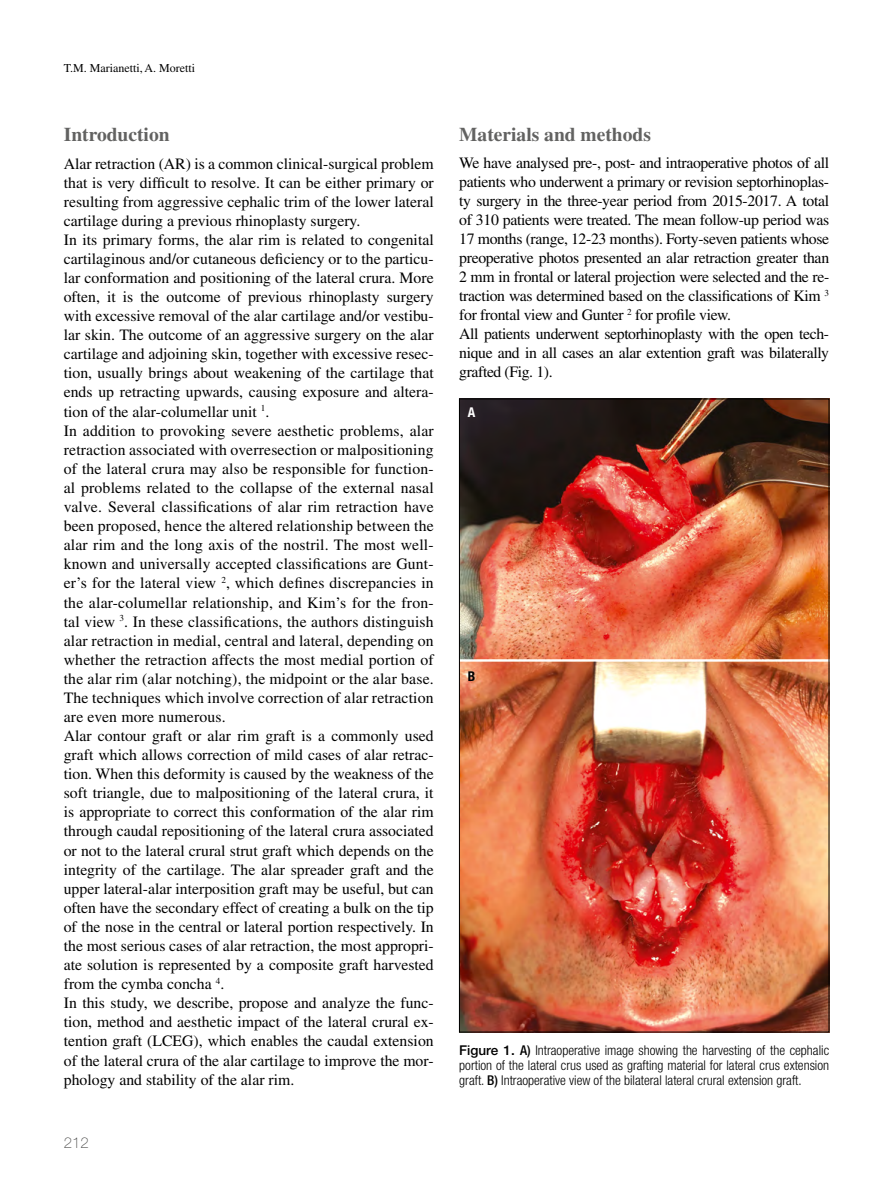
<style>
.page{position:relative;width:893px;height:1191px;background:#fff}
.page>*{position:absolute;margin:0;border:0;box-sizing:border-box;transform-origin:0 0}
.t1{font:700 19.5px "Times LT Std";color:#626261}
.t2{font:15.75px/19px "Times LT Std";color:#000}
.t3{font:15.75px/19px "Times LT Std";letter-spacing:-.02em;color:#000}
.t4{font:100 15px "Helvetica Neue LT Std";color:#484847}
.t5{font:300 condensed 13.5px/15px "Helvetica Neue LT Std";color:#000;text-align:justify}
.t6{font:700 condensed 13.5px "Helvetica Neue LT Std";color:#fff}
.t7{font:700 condensed 13.5px "Helvetica Neue LT Std";color:#000}
.t8{font:12px "Times LT Std";color:#000}
.s1{font-weight:500;font-stretch:normal}
.s2{font-weight:500}
</style>
<div class="page">
<img style="left:461px;top:401px;width:366px;height:629px">
<p class="t8" style="left:64px;top:61px;width:133px">T.M. Marianetti, A. Moretti</p>
<p class="t1" style="left:64px;top:123px;width:107px">Introduction</p>
<p class="t2" style="left:64px;top:154px;width:371px">Alar retraction (AR) is a common clinical-surgical problem that is very difficult to resolve. It can be either primary or resulting from aggressive cephalic trim of the lower lateral cartilage during a previous rhinoplasty surgery.<br>In its primary forms, the alar rim is related to congenital cartilaginous and/or cutaneous deficiency or to the particu&shy;lar conformation and positioning of the lateral crura. More often, it is the outcome of previous rhinoplasty surgery with excessive removal of the alar cartilage and/or vestibu&shy;lar skin. The outcome of an aggressive surgery on the alar cartilage and adjoining skin, together with excessive resec&shy;tion, usually brings about weakening of the cartilage that ends up retracting upwards, causing exposure and altera&shy;tion of the alar-columellar unit <sup>1</sup>.<br>In addition to provoking severe aesthetic problems, alar retraction associated with overresection or malpositioning of the lateral crura may also be responsible for function&shy;al problems related to the collapse of the external nasal valve. Several classifications of alar rim retraction have been proposed, hence the altered relationship between the alar rim and the long axis of the nostril. The most well&shy;known and universally accepted classifications are Gunt&shy;er’s for the lateral view <sup>2</sup>, which defines discrepancies in the alar-columellar relationship, and Kim’s for the fron&shy;tal view <sup>3</sup>. In these classifications, the authors distinguish alar retraction in medial, central and lateral, depending on whether the retraction affects the most medial portion of the alar rim (alar notching), the midpoint or the alar base.<br>The techniques which involve correction of alar retraction are even more numerous.<br>Alar contour graft or alar rim graft is a commonly used graft which allows correction of mild cases of alar retrac&shy;tion. When this deformity is caused by the weakness of the soft triangle, due to malpositioning of the lateral crura, it is appropriate to correct this conformation of the alar rim through caudal repositioning of the lateral crura associated or not to the lateral crural strut graft which depends on the integrity of the cartilage. The alar spreader graft and the upper lateral-alar interposition graft may be useful, but can often have the secondary effect of creating a bulk on the tip of the nose in the central or lateral portion respectively. In the most serious cases of alar retraction, the most appropri&shy;ate solution is represented by a composite graft harvested from the cymba concha <sup>4</sup>.<br>In this study, we describe, propose and analyze the func&shy;tion, method and aesthetic impact of the lateral crural ex&shy;tention graft (LCEG), which enables the caudal extension of the lateral crura of the alar cartilage to improve the mor&shy;phology and stability of the alar rim.</p>
<p class="t4" style="left:64px;top:1134px;width:27px">212</p>
<p class="t1" style="left:459px;top:123px;width:193px">Materials and methods</p>
<p class="t3" style="left:459px;top:153px;width:371px">We have analysed pre-, post- and intraoperative photos of all patients who underwent a primary or revision septorhinoplas&shy;ty surgery in the three-year period from 2015-2017. A total of 310 patients were treated. The mean follow-up period was 17 months (range, 12-23 months). Forty-seven patients whose preoperative photos presented an alar retraction greater than 2 mm in frontal or lateral projection were selected and the re&shy;traction was determined based on the classifications of Kim <sup>3 </sup>for frontal view and Gunter <sup>2</sup> for profile view.<br>All patients underwent septorhinoplasty with the open tech&shy;nique and in all cases an alar extention graft was bilaterally grafted (Fig. 1).</p>
<p class="t6" style="left:468px;top:404px;width:9px">A</p>
<p class="t7" style="left:468px;top:667px;width:9px">B</p>
<p class="t5" style="left:459px;top:1042px;width:371px"><span class="s1">Figure 1.</span> <span class="s2">A)</span> Intraoperative image showing the harvesting of the cephalic portion of the lateral crus used as grafting material for lateral crus extension graft. <span class="s2">B)</span> Intraoperative view of the bilateral lateral crural extension graft.</p>
</div>
